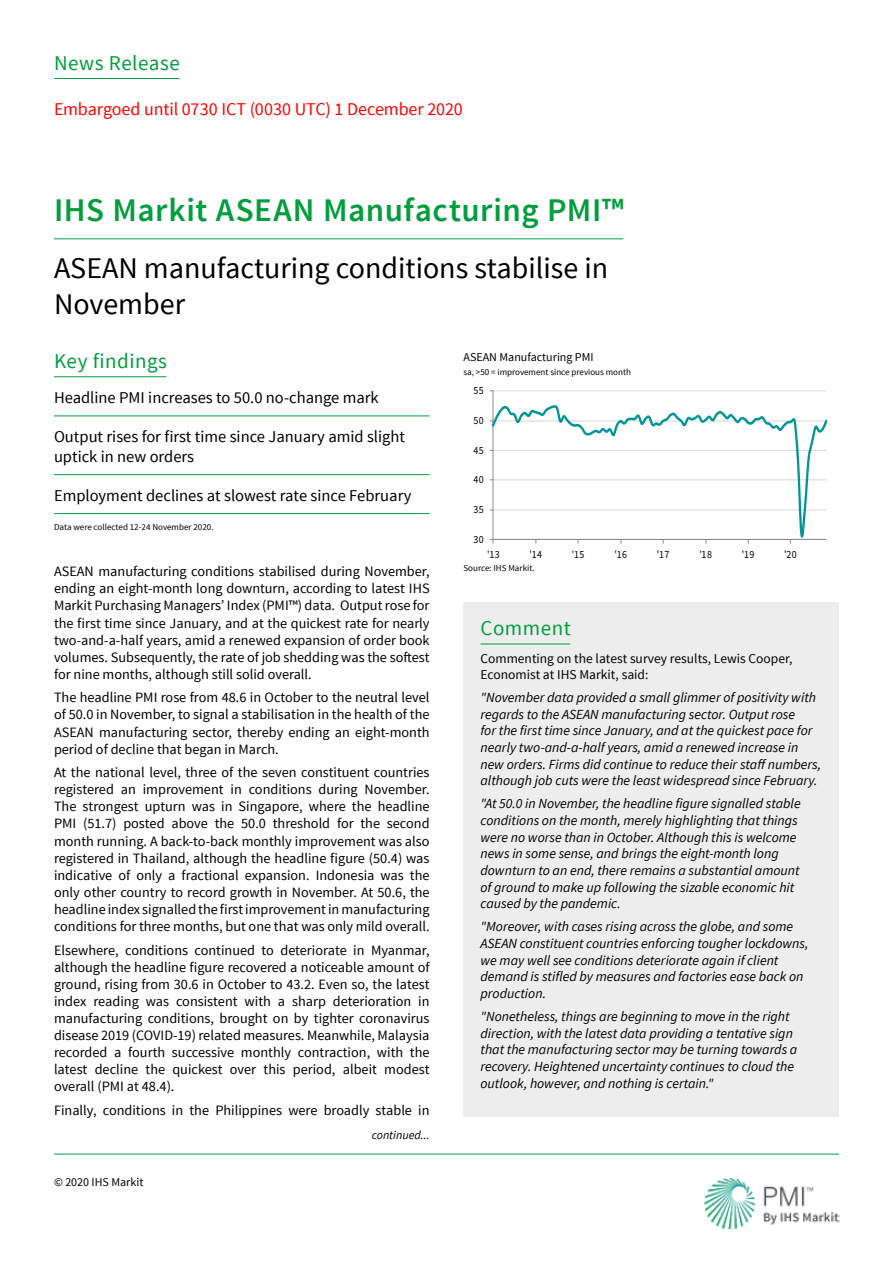
<style>
.page{position:relative;width:893px;height:1263px;background:#fff}
.page>*{position:absolute;margin:0;border:0;box-sizing:border-box;transform-origin:0 0}
.t1{font:600 33px "Source Sans Pro";letter-spacing:.015em;color:#009e3d}
.t2{font:30px/36px "Source Sans Pro";color:#000}
.t3{font:21px "Source Sans Pro";letter-spacing:.025em;color:#009e3d}
.t4{font:18px "Source Sans Pro";letter-spacing:-.005em;color:#f00}
.t5{font:16.5px/19.8px "Source Sans Pro";color:#000}
.t6{font:14.25px/17.1px "Source Sans Pro";color:#000;text-align:justify}
.t7{font:italic 13.8px/16.6px "Source Sans Pro";color:#000}
.t8{font:13.5px/16.2px "Source Sans Pro";color:#000}
.t9{font:12px "Source Sans Pro";color:#000}
.t10{font:italic 12px "Source Sans Pro";color:#000}
.t11{font:10.95px "Source Sans Pro";letter-spacing:.04em;color:#000;scale:.91 1}
.t12{font:9px "Source Sans Pro";color:#000}
</style>
<div class="page">
<img style="left:704px;top:1178px;width:136px;height:50px">
<hr style="left:54px;top:1154px;width:785px;height:1px;background:#009e3d">
<hr style="left:493px;top:390px;width:333px;height:1px;background:#d9d9d9">
<hr style="left:493px;top:391px;width:1px;height:148px;background:#868686">
<svg style="left:493px;top:404px;width:334px;height:136px"></svg>
<hr style="left:54px;top:376px;width:112px;height:1px;background:#009e3d">
<hr style="left:54px;top:78px;width:125px;height:1px;background:#009e3d">
<hr style="left:54px;top:238px;width:569px;height:1px;background:#009e3d">
<hr style="left:54px;top:416px;width:375px;height:1px;background:#009e3d">
<hr style="left:54px;top:474px;width:375px;height:1px;background:#009e3d">
<hr style="left:54px;top:513px;width:375px;height:1px;background:#009e3d">
<div style="left:463px;top:602px;width:376px;height:56px;background:#ededed"></div>
<hr style="left:480px;top:644px;width:90px;height:1px;background:#009e3d">
<div style="left:463px;top:653px;width:376px;height:463px;background:#ededed"></div>
<h3 class="t3" style="left:54px;top:50px;width:127px">News Release</h3>
<p class="t4" style="left:54px;top:98px;width:410px">Embargoed until 0730 ICT (0030 UTC) 1 December 2020</p>
<h1 class="t1" style="left:54px;top:190px;width:571px">IHS Markit ASEAN Manufacturing PMI™</h1>
<h2 class="t2" style="left:54px;top:250px;width:556px">ASEAN manufacturing conditions stabilise in<br>November</h2>
<h3 class="t3" style="left:54px;top:348px;width:114px">Key findings</h3>
<p class="t9" style="left:463px;top:350px;width:132px">ASEAN Manufacturing PMI</p>
<p class="t12" style="left:463px;top:366px;width:169px">sa, &gt;50 = improvement since previous month</p>
<p class="t5" style="left:54px;top:388px;width:326px">Headline PMI increases to 50.0 no-change mark</p>
<p class="t5" style="left:54px;top:427px;width:353px">Output rises for first time since January amid slight uptick in new orders</p>
<p class="t5" style="left:54px;top:485px;width:359px">Employment declines at slowest rate since February</p>
<p class="t12" style="left:54px;top:521px;width:161px">Data were collected 12-24 November 2020.</p>
<p class="t6" style="left:54px;top:563px;width:377px">ASEAN manufacturing conditions stabilised during November, ending an eight-month long downturn, according to latest IHS Markit Purchasing Managers’ Index (PMI™) data. Output rose for the first time since January, and at the quickest rate for nearly two-and-a-half years, amid a renewed expansion of order book volumes. Subsequently, the rate of job shedding was the softest for nine months, although still solid overall.</p>
<p class="t6" style="left:54px;top:689px;width:377px">The headline PMI rose from 48.6 in October to the neutral level of 50.0 in November, to signal a stabilisation in the health of the ASEAN manufacturing sector, thereby ending an eight-month period of decline that began in March.</p>
<p class="t6" style="left:54px;top:764px;width:377px">At the national level, three of the seven constituent countries registered an improvement in conditions during November.<br>The strongest upturn was in Singapore, where the headline PMI (51.7) posted above the 50.0 threshold for the second month running. A back-to-back monthly improvement was also registered in Thailand, although the headline figure (50.4) was indicative of only a fractional expansion. Indonesia was the only other country to record growth in November. At 50.6, the headline index signalled the first improvement in manufacturing conditions for three months, but one that was only mild overall.</p>
<p class="t6" style="left:54px;top:941px;width:377px">Elsewhere, conditions continued to deteriorate in Myanmar, although the headline figure recovered a noticeable amount of ground, rising from 30.6 in October to 43.2. Even so, the latest index reading was consistent with a sharp deterioration in manufacturing conditions, brought on by tighter coronavirus disease 2019 (COVID-19) related measures. Meanwhile, Malaysia recorded a fourth successive monthly contraction, with the latest decline the quickest over this period, albeit modest overall (PMI at 48.4).</p>
<p class="t6" style="left:54px;top:1102px;width:377px">Finally, conditions in the Philippines were broadly stable in</p>
<p class="t9" style="left:54px;top:1175px;width:91px">© 2020 IHS Markit</p>
<p class="t10" style="left:372px;top:1128px;width:59px">continued...</p>
<p class="t11" style="left:473px;top:384px;width:13px">55</p>
<p class="t11" style="left:473px;top:413px;width:13px">50</p>
<p class="t11" style="left:473px;top:443px;width:13px">45</p>
<p class="t11" style="left:473px;top:473px;width:13px">40</p>
<p class="t11" style="left:473px;top:503px;width:13px">35</p>
<p class="t11" style="left:473px;top:532px;width:13px">30</p>
<p class="t11" style="left:487px;top:547px;width:15px">'13</p>
<p class="t11" style="left:529px;top:547px;width:15px">'14</p>
<p class="t11" style="left:572px;top:547px;width:15px">'15</p>
<p class="t11" style="left:614px;top:547px;width:15px">'16</p>
<p class="t11" style="left:657px;top:547px;width:15px">'17</p>
<p class="t11" style="left:699px;top:547px;width:15px">'18</p>
<p class="t11" style="left:742px;top:547px;width:15px">'19</p>
<p class="t11" style="left:784px;top:547px;width:15px">'20</p>
<p class="t12" style="left:463px;top:562px;width:73px">Source: IHS Markit.</p>
<h3 class="t3" style="left:480px;top:615px;width:92px">Comment</h3>
<p class="t8" style="left:480px;top:650px;width:313px">Commenting on the latest survey results, Lewis Cooper,<br>Economist at IHS Markit, said:</p>
<p class="t7" style="left:480px;top:689px;width:342px">"November data provided a small glimmer of positivity with regards to the ASEAN manufacturing sector. Output rose<br>for the first time since January, and at the quickest pace for nearly two-and-a-half years, amid a renewed increase in new orders. Firms did continue to reduce their staff numbers, although job cuts were the least widespread since February.</p>
<p class="t7" style="left:480px;top:795px;width:322px">"At 50.0 in November, the headline figure signalled stable conditions on the month, merely highlighting that things were no worse than in October. Although this is welcome news in some sense, and brings the eight-month long downturn to an end, there remains a substantial amount of ground to make up following the sizable economic hit caused by the pandemic.</p>
<p class="t7" style="left:480px;top:918px;width:329px">"Moreover, with cases rising across the globe, and some ASEAN constituent countries enforcing tougher lockdowns, we may well see conditions deteriorate again if client demand is stifled by measures and factories ease back on production.</p>
<p class="t7" style="left:480px;top:1008px;width:318px">"Nonetheless, things are beginning to move in the right direction, with the latest data providing a tentative sign that the manufacturing sector may be turning towards a recovery. Heightened uncertainty continues to cloud the outlook, however, and nothing is certain."</p>
</div>
